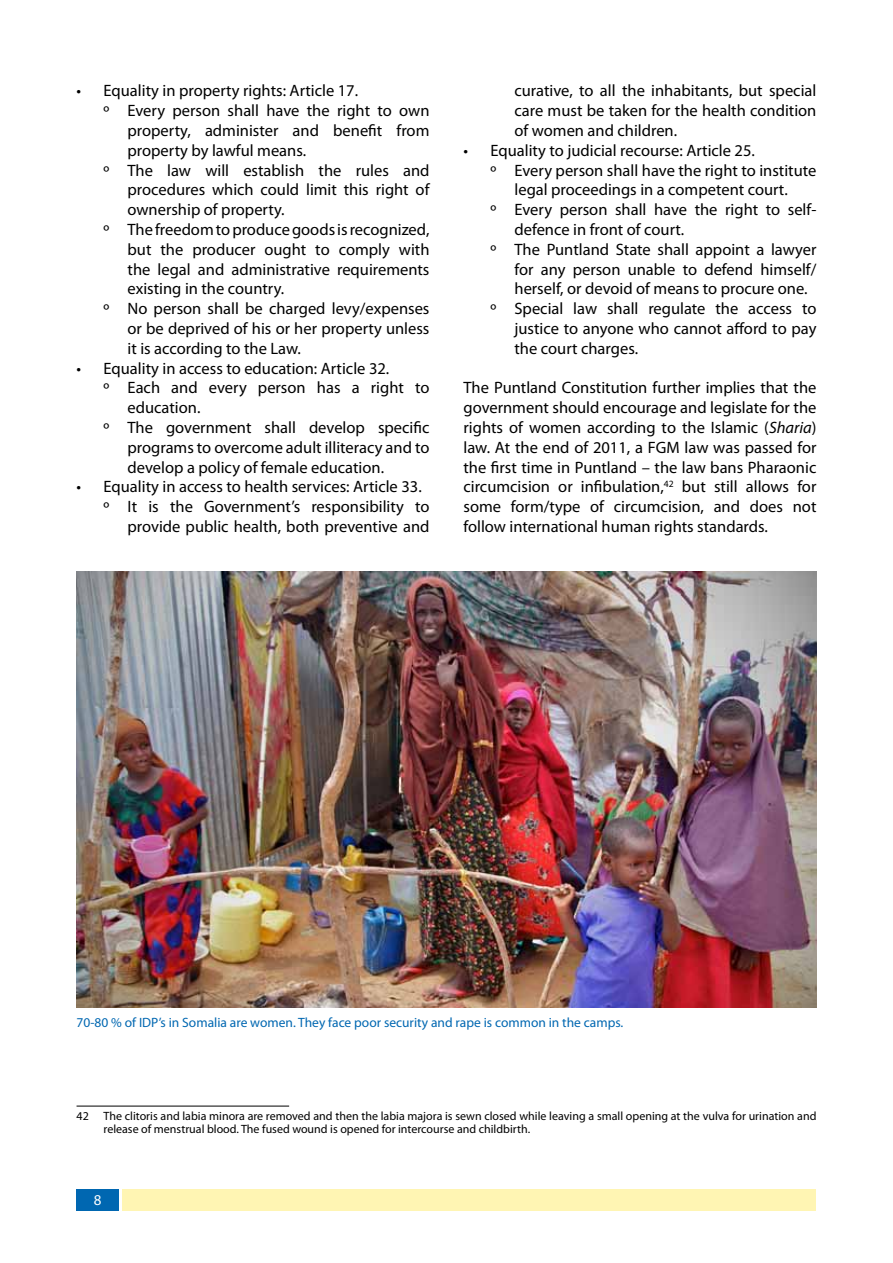
<style>
.page{position:relative;width:893px;height:1263px;background:#fff}
.page>*{position:absolute;margin:0;border:0;box-sizing:border-box;transform-origin:0 0}
.t1{font:16.5px/19.8px "Myriad Pro";color:#000;text-align:justify}
.t2{font:15px "Myriad Pro";color:#fff}
.t3{font:13.5px "Myriad Pro";color:#0067b1}
.t4{font:12px/13.5px "Myriad Pro";color:#000}
.s1{font-style:italic}
</style>
<div class="page">
<div style="left:77px;top:1190px;width:42px;height:21px;background:#0067b1"></div>
<div style="left:122px;top:1190px;width:694px;height:21px;background:#fff5b3"></div>
<hr style="left:77px;top:1106px;width:212px;height:1px;background:#000">
<img style="left:77px;top:572px;width:740px;height:435px">
<p class="t1" style="left:77px;top:81px;width:283px">• Equality in property rights: Article 17.</p>
<p class="t1" style="left:104px;top:100px;width:327px">º Every person shall have the right to own</p>
<p class="t1" style="left:128px;top:120px;width:303px">property, administer and benefit from</p>
<p class="t1" style="left:128px;top:140px;width:180px">property by lawful means.</p>
<p class="t1" style="left:104px;top:160px;width:327px">º The law will establish the rules and</p>
<p class="t1" style="left:128px;top:180px;width:303px">procedures which could limit this right of</p>
<p class="t1" style="left:128px;top:199px;width:158px">ownership of property.</p>
<p class="t1" style="left:104px;top:219px;width:327px">º The freedom to produce goods is recognized,</p>
<p class="t1" style="left:128px;top:239px;width:303px">but the producer ought to comply with</p>
<p class="t1" style="left:128px;top:259px;width:303px">the legal and administrative requirements</p>
<p class="t1" style="left:128px;top:279px;width:158px">existing in the country.</p>
<p class="t1" style="left:104px;top:298px;width:327px">º No person shall be charged levy/expenses</p>
<p class="t1" style="left:128px;top:318px;width:303px">or be deprived of his or her property unless</p>
<p class="t1" style="left:128px;top:338px;width:175px">it is according to the Law.</p>
<p class="t1" style="left:77px;top:358px;width:314px">• Equality in access to education: Article 32.</p>
<p class="t1" style="left:104px;top:378px;width:327px">º Each and every person has a right to</p>
<p class="t1" style="left:128px;top:397px;width:74px">education.</p>
<p class="t1" style="left:104px;top:417px;width:327px">º The government shall develop specific</p>
<p class="t1" style="left:128px;top:437px;width:303px">programs to overcome adult illiteracy and to</p>
<p class="t1" style="left:128px;top:457px;width:258px">develop a policy of female education.</p>
<p class="t1" style="left:77px;top:477px;width:347px">• Equality in access to health services: Article 33.</p>
<p class="t1" style="left:104px;top:496px;width:327px">º It is the Government’s responsibility to</p>
<p class="t1" style="left:128px;top:516px;width:303px">provide public health, both preventive and</p>
<p class="t1" style="left:514px;top:81px;width:303px">curative, to all the inhabitants, but special care must be taken for the health condition of women and children.</p>
<p class="t1" style="left:463px;top:140px;width:293px">• Equality to judicial recourse: Article 25.</p>
<p class="t1" style="left:490px;top:160px;width:327px">º Every person shall have the right to institute</p>
<p class="t1" style="left:514px;top:180px;width:275px">legal proceedings in a competent court.</p>
<p class="t1" style="left:490px;top:199px;width:327px">º Every person shall have the right to self-</p>
<p class="t1" style="left:514px;top:219px;width:171px">defence in front of court.</p>
<p class="t1" style="left:490px;top:239px;width:327px">º The Puntland State shall appoint a lawyer</p>
<p class="t1" style="left:514px;top:259px;width:303px">for any person unable to defend himself/</p>
<p class="t1" style="left:514px;top:279px;width:295px">herself, or devoid of means to procure one.</p>
<p class="t1" style="left:490px;top:298px;width:327px">º Special law shall regulate the access to</p>
<p class="t1" style="left:514px;top:318px;width:303px">justice to anyone who cannot afford to pay</p>
<p class="t1" style="left:514px;top:338px;width:125px">the court charges.</p>
<p class="t1" style="left:463px;top:378px;width:354px">The Puntland Constitution further implies that the government should encourage and legislate for the rights of women according to the Islamic (<span class="s1">Sharia</span>) law. At the end of 2011, a FGM law was passed for the first time in Puntland – the law bans Pharaonic circumcision or infibulation,<sup>42</sup> but still allows for some form/type of circumcision, and does not follow international human rights standards.</p>
<p class="t3" style="left:77px;top:1014px;width:548px">70-80 % of IDP’s in Somalia are women. They face poor security and rape is common in the camps.</p>
<p class="t4" style="left:104px;top:1109px;width:714px;text-indent:-27px">42 The clitoris and labia minora are removed and then the labia majora is sewn closed while leaving a small opening at the vulva for urination and release of menstrual blood. The fused wound is opened for intercourse and childbirth.</p>
<p class="t2" style="left:94px;top:1191px;width:9px">8</p>
</div>
